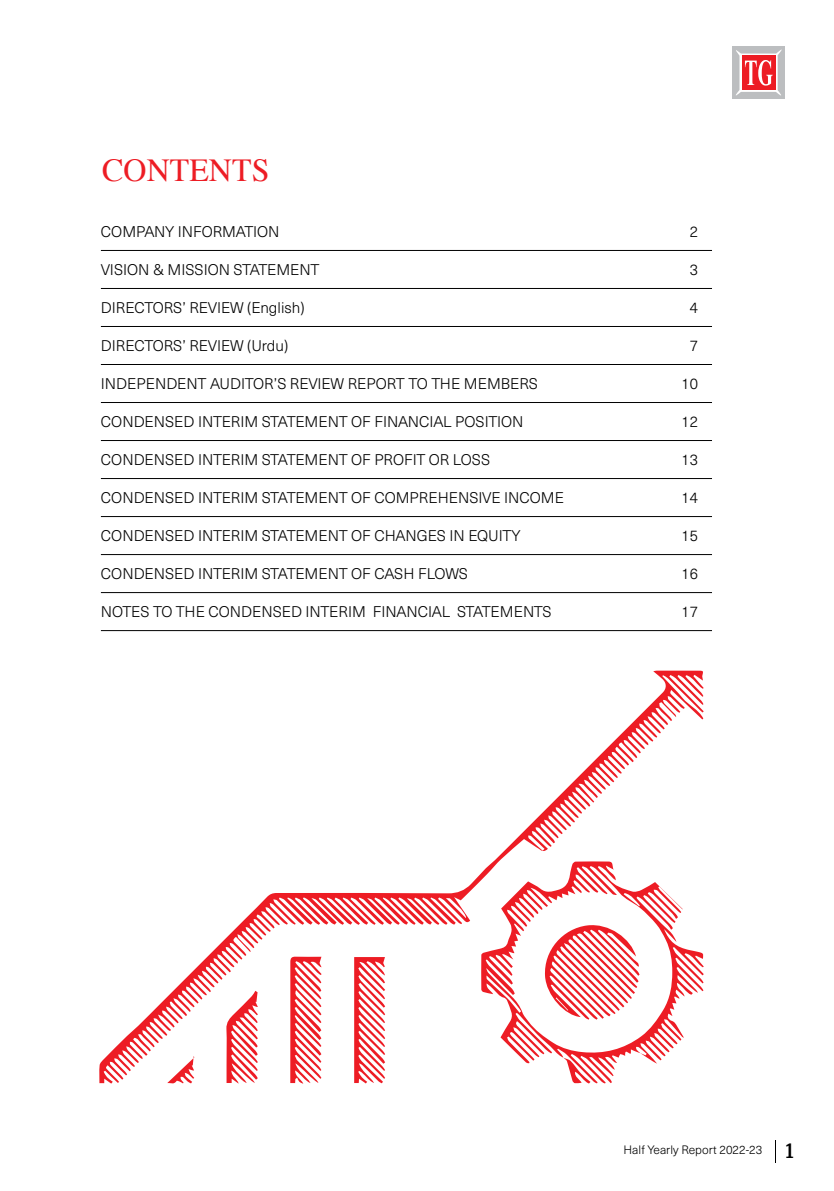
<style>
.page{position:relative;width:834px;height:1191px;background:#fff}
.page>*{position:absolute;margin:0;border:0;box-sizing:border-box;transform-origin:0 0}
.t1{font:32px "Times";color:#ed1c24}
.t2{font:300 15.2px "Neue Haas Unica";color:#000}
.t3{font:300 12px "Neue Haas Unica";color:#000}
.s1{font-family:"Stag";font-weight:400;font-size:20.8px}
</style>
<div class="page">
<div style="left:732px;top:47px;width:52px;height:52px;background:#bcbec0"></div>
<svg style="left:736px;top:49px;width:46px;height:47px"></svg>
<hr style="left:101px;top:250px;width:610px;height:1px;background:#000">
<hr style="left:101px;top:288px;width:610px;height:1px;background:#000">
<hr style="left:101px;top:326px;width:610px;height:1px;background:#000">
<hr style="left:101px;top:364px;width:610px;height:1px;background:#000">
<hr style="left:101px;top:402px;width:610px;height:1px;background:#000">
<hr style="left:101px;top:440px;width:610px;height:1px;background:#000">
<hr style="left:101px;top:478px;width:610px;height:1px;background:#000">
<hr style="left:101px;top:516px;width:610px;height:1px;background:#000">
<hr style="left:101px;top:554px;width:610px;height:1px;background:#000">
<hr style="left:101px;top:592px;width:610px;height:1px;background:#000">
<hr style="left:101px;top:630px;width:610px;height:1px;background:#000">
<svg style="left:99px;top:670px;width:604px;height:413px"></svg>
<svg style="left:481px;top:861px;width:222px;height:222px"></svg>
<svg style="left:354px;top:957px;width:31px;height:126px"></svg>
<svg style="left:290px;top:956px;width:31px;height:127px"></svg>
<svg style="left:226px;top:990px;width:32px;height:93px"></svg>
<svg style="left:167px;top:1055px;width:27px;height:29px"></svg>
<svg style="left:563px;top:1057px;width:27px;height:26px"></svg>
<svg style="left:543px;top:922px;width:96px;height:97px"></svg>
<h1 class="t1" style="left:102px;top:157px;width:169px">CONTENTS</h1>
<p class="t2" style="left:101px;top:225px;width:180px">COMPANY INFORMATION</p>
<p class="t2" style="left:689px;top:225px;width:10px">2</p>
<p class="t2" style="left:101px;top:263px;width:220px">VISION &amp; MISSION STATEMENT</p>
<p class="t2" style="left:689px;top:263px;width:10px">3</p>
<p class="t2" style="left:101px;top:301px;width:205px">DIRECTORS’ REVIEW (English)</p>
<p class="t2" style="left:689px;top:301px;width:10px">4</p>
<p class="t2" style="left:101px;top:339px;width:189px">DIRECTORS’ REVIEW (Urdu)</p>
<p class="t2" style="left:689px;top:339px;width:10px">7</p>
<p class="t2" style="left:101px;top:377px;width:438px">INDEPENDENT AUDITOR’S REVIEW REPORT TO THE MEMBERS</p>
<p class="t2" style="left:681px;top:377px;width:18px">10</p>
<p class="t2" style="left:101px;top:415px;width:424px">CONDENSED INTERIM STATEMENT OF FINANCIAL POSITION</p>
<p class="t2" style="left:681px;top:415px;width:18px">12</p>
<p class="t2" style="left:101px;top:453px;width:390px">CONDENSED INTERIM STATEMENT OF PROFIT OR LOSS</p>
<p class="t2" style="left:681px;top:453px;width:18px">13</p>
<p class="t2" style="left:101px;top:491px;width:464px">CONDENSED INTERIM STATEMENT OF COMPREHENSIVE INCOME</p>
<p class="t2" style="left:681px;top:491px;width:18px">14</p>
<p class="t2" style="left:101px;top:529px;width:421px">CONDENSED INTERIM STATEMENT OF CHANGES IN EQUITY</p>
<p class="t2" style="left:681px;top:529px;width:18px">15</p>
<p class="t2" style="left:101px;top:567px;width:368px">CONDENSED INTERIM STATEMENT OF CASH FLOWS</p>
<p class="t2" style="left:681px;top:567px;width:18px">16</p>
<p class="t2" style="left:101px;top:605px;width:452px">NOTES TO THE CONDENSED INTERIM FINANCIAL STATEMENTS</p>
<p class="t2" style="left:681px;top:605px;width:18px">17</p>
<p class="t3" style="left:623px;top:1145px;width:171px">Half Yearly Report 2022-23 <span class="s1">1</span></p>
</div>
